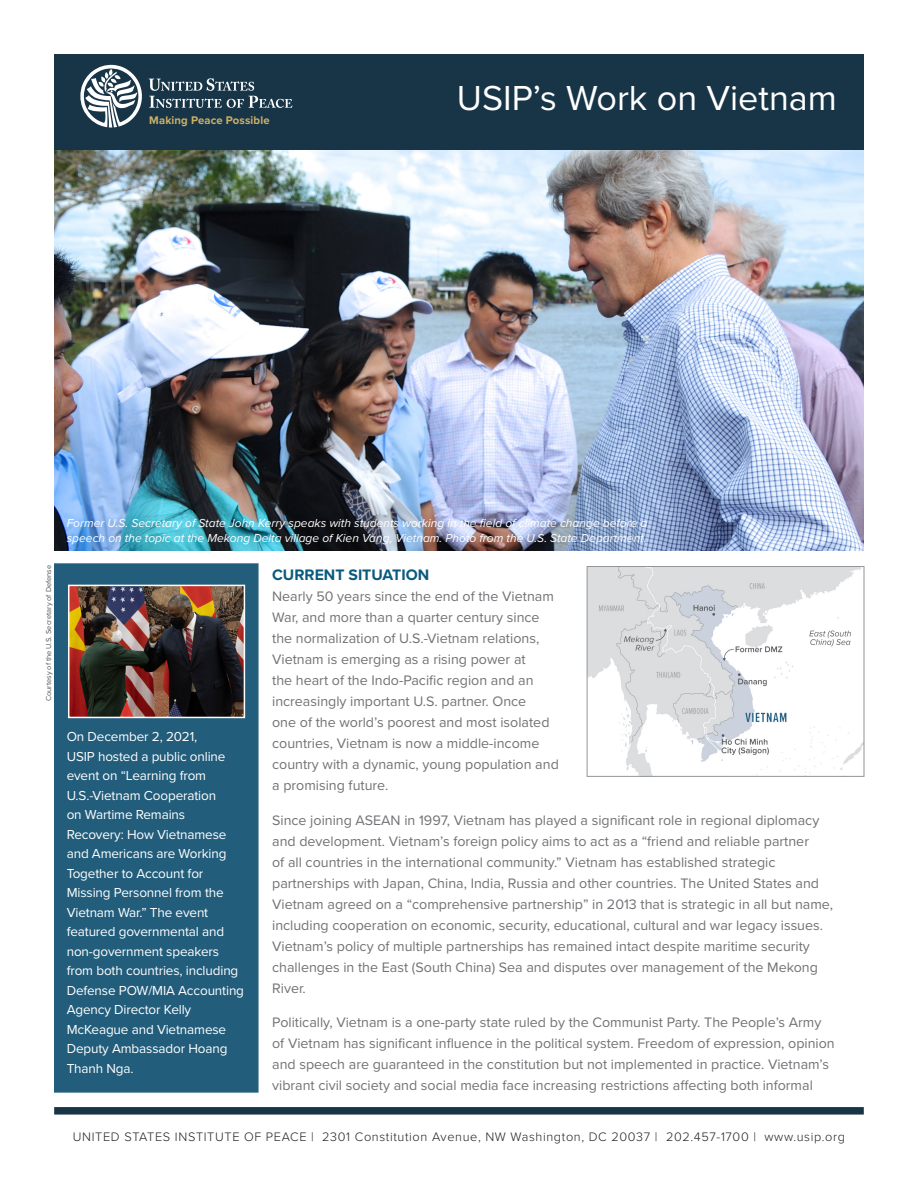
<style>
.page{position:relative;width:918px;height:1188px;background:#fff}
.page>*{position:absolute;margin:0;border:0;box-sizing:border-box;transform-origin:0 0}
.t1{font:36px "Proxima Nova";color:#fff}
.Subhead{font:700 15.75px "Proxima Nova";color:#0a5a7e}
.BodyCopy{font:14.25px/21px "Proxima Nova";color:#717275}
.BodyCopy-2{font:13.5px/19.5px "Proxima Nova";letter-spacing:-.01em;color:#fff}
.t2{font:300 12.75px "Proxima Nova";letter-spacing:.05em;color:#231f20}
.t3{font:italic 12px/15px "Proxima Nova";color:#fff}
.t4{font:700 11.4px "Proxima Nova";letter-spacing:.01em;color:#cdb166}
.Bullet{font:7.5px "Proxima Nova";color:#57585a}
</style>
<div class="page">
<div style="left:54px;top:1107px;width:810px;height:8px;background:#183547"></div>
<img style="left:54px;top:149px;width:810px;height:402px">
<div style="left:54px;top:54px;width:810px;height:95px;background:#183547"></div>
<svg style="left:80px;top:65px;width:62px;height:63px"></svg>
<svg style="left:149px;top:78px;width:143px;height:30px"></svg>
<img style="left:589px;top:568px;width:273px;height:207px">
<div style="left:587px;top:566px;width:277px;height:211px;border:1px solid #939598"></div>
<div style="left:54px;top:563px;width:205px;height:530px;background:#225d7b;border:2px solid #225d7b"></div>
<img style="left:71px;top:588px;width:171px;height:127px">
<div style="left:68px;top:585px;width:177px;height:133px;border:2px solid #fff"></div>
<p class="t4" style="left:149px;top:113px;width:122px">Making Peace Possible</p>
<p class="t1" style="left:457px;top:71px;width:382px">USIP’s Work on Vietnam</p>
<p class="Bullet" style="left:43px;top:701px;width:138px;rotate:-90deg">Courtesy of the U.S. Secretary of Defense</p>
<p class="t3" style="left:67px;top:515px;width:582px">Former U.S. Secretary of State John Kerry speaks with students working in the field of climate change before a speech on the topic at the Mekong Delta village of Kien Vang, Vietnam. Photo from the U.S. State Department.</p>
<p class="BodyCopy-2" style="left:67px;top:726px;width:179px">On December 2, 2021,<br>USIP hosted a public online event on “Learning from<br>U.S.-Vietnam Cooperation<br>on Wartime Remains<br>Recovery: How Vietnamese and Americans are Working<br>Together to Account for<br>Missing Personnel from the<br>Vietnam War.” The event featured governmental and non-government speakers from both countries, including<br>Defense POW/MIA Accounting<br>Agency Director Kelly<br>McKeague and Vietnamese<br>Deputy Ambassador Hoang<br>Thanh Nga.</p>
<p class="Subhead" style="left:272px;top:563px;width:159px">CURRENT SITUATION</p>
<p class="BodyCopy" style="left:272px;top:585px;width:288px">Nearly 50 years since the end of the Vietnam War, and more than a quarter century since the normalization of U.S.-Vietnam relations, Vietnam is emerging as a rising power at<br>the heart of the Indo-Pacific region and an increasingly important U.S. partner. Once<br>one of the world’s poorest and most isolated countries, Vietnam is now a middle-income country with a dynamic, young population and a promising future.</p>
<p class="BodyCopy" style="left:272px;top:809px;width:562px">Since joining ASEAN in 1997, Vietnam has played a significant role in regional diplomacy and development. Vietnam’s foreign policy aims to act as a “friend and reliable partner<br>of all countries in the international community.” Vietnam has established strategic partnerships with Japan, China, India, Russia and other countries. The United States and Vietnam agreed on a “comprehensive partnership” in 2013 that is strategic in all but name, including cooperation on economic, security, educational, cultural and war legacy issues.<br>Vietnam’s policy of multiple partnerships has remained intact despite maritime security challenges in the East (South China) Sea and disputes over management of the Mekong River.</p>
<p class="BodyCopy" style="left:272px;top:1011px;width:564px">Politically, Vietnam is a one-party state ruled by the Communist Party. The People’s Army of Vietnam has significant influence in the political system. Freedom of expression, opinion and speech are guaranteed in the constitution but not implemented in practice. Vietnam’s vibrant civil society and social media face increasing restrictions affecting both informal</p>
<p class="t2" style="left:73px;top:1127px;width:774px">UNITED STATES INSTITUTE OF PEACE | 2301 Constitution Avenue, NW Washington, DC 20037 | 202.457-1700 | www.usip.org</p>
</div>
